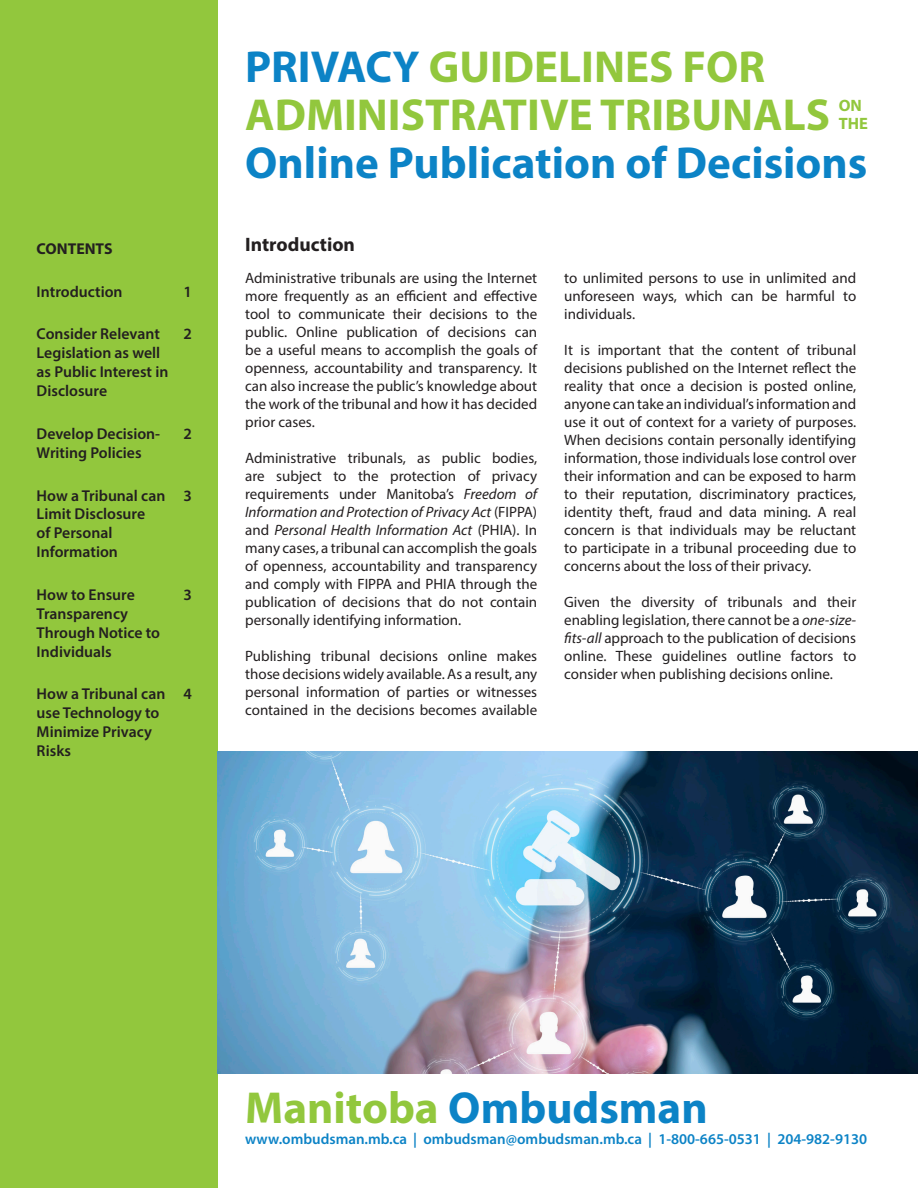
<style>
.page{position:relative;width:918px;height:1188px;background:#fff}
.page>*{position:absolute;margin:0;border:0;box-sizing:border-box;transform-origin:0 0}
.t1{font:700 45px "Myriad Pro";color:#0c83c6}
.t2{font:700 45px "Myriad Pro";color:#92c73d}
.t3{font:700 19.5px "Myriad Pro";color:#231f20}
.t4{font:700 16.5px "Myriad Pro";color:#92c73d}
.t5{font:600 15.75px/18.9px "Myriad Pro";color:#231f20}
.t6{font:700 15.75px "Myriad Pro";color:#231f20}
.t7{font:15px/18px "Myriad Pro";color:#231f20;text-align:justify}
.t8{font:600 15px "Myriad Pro";color:#0c83c6}
.s1{color:#0c83c6}
.s2{font-style:italic}
.s3{color:#92c73d}
</style>
<div class="page">
<div style="left:0;top:0;width:217px;height:1188px;background:#92c73d"></div>
<img style="left:218px;top:752px;width:700px;height:321px">
<p class="t6" style="left:37px;top:238px;width:77px">CONTENTS</p>
<p class="t5" style="left:37px;top:282px;width:87px">Introduction</p>
<p class="t5" style="left:184px;top:282px;width:10px">1</p>
<p class="t5" style="left:37px;top:324px;width:133px">Consider Relevant<br>Legislation as well as Public Interest in<br>Disclosure</p>
<p class="t5" style="left:184px;top:324px;width:10px">2</p>
<p class="t5" style="left:37px;top:424px;width:125px">Develop Decision-<br>Writing Policies</p>
<p class="t5" style="left:184px;top:424px;width:10px">2</p>
<p class="t5" style="left:37px;top:485px;width:130px">How a Tribunal can<br>Limit Disclosure<br>of Personal<br>Information</p>
<p class="t5" style="left:184px;top:485px;width:10px">3</p>
<p class="t5" style="left:37px;top:585px;width:125px">How to Ensure<br>Transparency<br>Through Notice to<br>Individuals</p>
<p class="t5" style="left:184px;top:585px;width:10px">3</p>
<p class="t5" style="left:37px;top:684px;width:130px">How a Tribunal can use Technology to<br>Minimize Privacy<br>Risks</p>
<p class="t5" style="left:184px;top:684px;width:10px">4</p>
<p class="t2" style="left:245px;top:37px;width:522px"><span class="s1">PRIVACY</span> GUIDELINES FOR</p>
<p class="t2" style="left:245px;top:85px;width:586px">ADMINISTRATIVE TRIBUNALS</p>
<p class="t1" style="left:245px;top:133px;width:624px">Online Publication of Decisions</p>
<p class="t4" style="left:839px;top:95px;width:25px">ON</p>
<p class="t4" style="left:839px;top:113px;width:31px">THE</p>
<p class="t3" style="left:245px;top:232px;width:111px">Introduction</p>
<p class="t7" style="left:245px;top:269px;width:294px">Administrative tribunals are using the Internet more frequently as an efficient and effective tool to communicate their decisions to the public. Online publication of decisions can be a useful means to accomplish the goals of openness, accountability and transparency. It can also increase the public’s knowledge about the work of the tribunal and how it has decided prior cases.</p>
<p class="t7" style="left:245px;top:449px;width:294px">Administrative tribunals, as public bodies, are subject to the protection of privacy requirements under Manitoba’s <span class="s2">Freedom of Information and Protection of Privacy Act</span> (FIPPA) and <span class="s2">Personal Health Information Act</span> (PHIA). In many cases, a tribunal can accomplish the goals of openness, accountability and transparency and comply with FIPPA and PHIA through the publication of decisions that do not contain personally identifying information.</p>
<p class="t7" style="left:245px;top:647px;width:294px">Publishing tribunal decisions online makes those decisions widely available. As a result, any personal information of parties or witnesses contained in the decisions becomes available</p>
<p class="t7" style="left:564px;top:269px;width:294px">to unlimited persons to use in unlimited and unforeseen ways, which can be harmful to individuals.</p>
<p class="t7" style="left:564px;top:341px;width:294px">It is important that the content of tribunal decisions published on the Internet reflect the reality that once a decision is posted online, anyone can take an individual’s information and use it out of context for a variety of purposes.<br>When decisions contain personally identifying information, those individuals lose control over their information and can be exposed to harm to their reputation, discriminatory practices, identity theft, fraud and data mining. A real concern is that individuals may be reluctant to participate in a tribunal proceeding due to concerns about the loss of their privacy.</p>
<p class="t7" style="left:564px;top:593px;width:294px">Given the diversity of tribunals and their enabling legislation, there cannot be a <span class="s2">one-size&shy;fits-all</span> approach to the publication of decisions online. These guidelines outline factors to consider when publishing decisions online.</p>
<p class="t1" style="left:245px;top:1078px;width:464px"><span class="s3">Manitoba</span> Ombudsman</p>
<p class="t8" style="left:245px;top:1130px;width:624px">www.ombudsman.mb.ca | ombudsman@ombudsman.mb.ca | 1-800-665-0531 | 204-982-9130</p>
</div>
